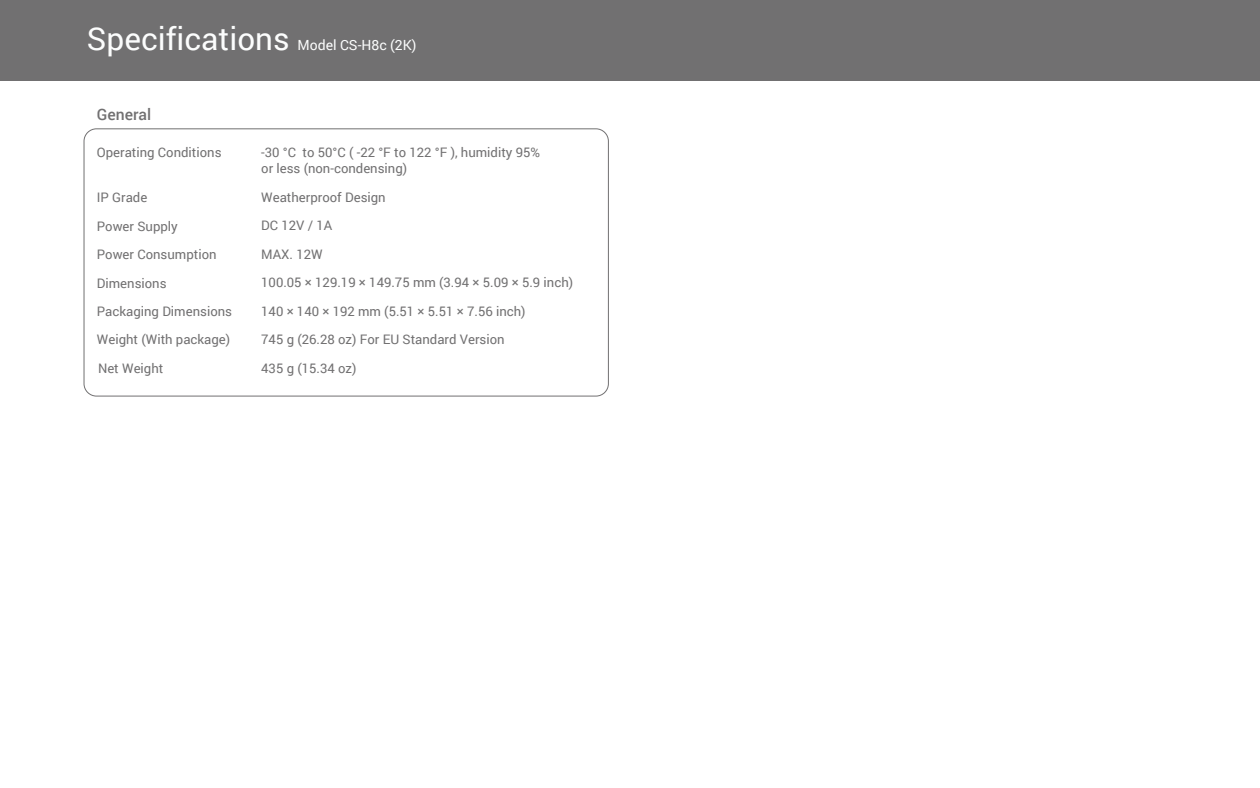
<style>
.page{position:relative;width:1260px;height:788px;background:#fff}
.page>*{position:absolute;margin:0;border:0;box-sizing:border-box;transform-origin:0 0}
.t1{font:31.5px "Roboto";color:#fcfdfd}
.t2{font:500 15.75px "Roboto";color:#717071}
.t3{font:14px "Roboto";color:#fcfdfd}
.t4{font:13.12px/28.6px "Roboto";color:#717071}
</style>
<div class="page">
<div style="left:84px;top:128px;width:525px;height:268px;border:1px solid #717071;border-radius:12px"></div>
<div style="left:0;top:0;width:1260px;height:80px;background:#717071"></div>
<h1 class="t1" style="left:87px;top:24px;width:204px">Specifications</h1>
<p class="t3" style="left:297px;top:38px;width:121px">Model CS-H8c (2K)</p>
<p class="t2" style="left:97px;top:108px;width:56px">General</p>
<p class="t4" style="left:97px;top:139px;width:126px">Operating Conditions</p>
<p class="t4" style="left:261px;top:145px;width:280px;line-height:15.8px">-30 °C to 50°C ( -22 °F to 122 °F ), humidity 95% or less (non-condensing)</p>
<p class="t4" style="left:97px;top:184px;width:52px">IP Grade</p>
<p class="t4" style="left:261px;top:184px;width:126px">Weatherproof Design</p>
<p class="t4" style="left:97px;top:213px;width:82px">Power Supply</p>
<p class="t4" style="left:261px;top:212px;width:73px">DC 12V / 1A</p>
<p class="t4" style="left:97px;top:241px;width:121px">Power Consumption</p>
<p class="t4" style="left:261px;top:241px;width:63px">MAX. 12W</p>
<p class="t4" style="left:97px;top:270px;width:71px">Dimensions</p>
<p class="t4" style="left:261px;top:269px;width:313px">100.05 × 129.19 × 149.75 mm (3.94 × 5.09 × 5.9 inch)</p>
<p class="t4" style="left:97px;top:298px;width:137px">Packaging Dimensions</p>
<p class="t4" style="left:261px;top:298px;width:266px">140 × 140 × 192 mm (5.51 × 5.51 × 7.56 inch)</p>
<p class="t4" style="left:97px;top:326px;width:135px">Weight (With package)<br>Net Weight</p>
<p class="t4" style="left:261px;top:326px;width:245px">745 g (26.28 oz) For EU Standard Version<br>435 g (15.34 oz)</p>
</div>
